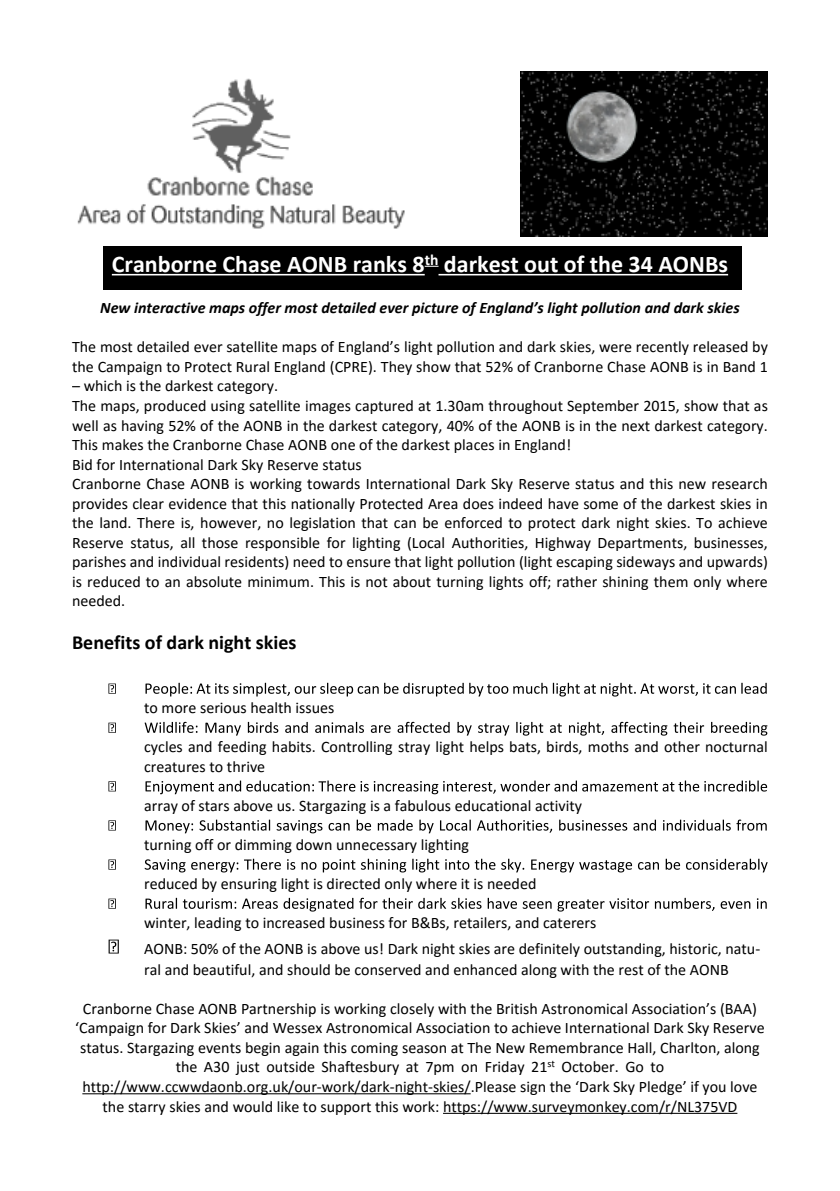
<style>
.page{position:relative;width:840px;height:1191px;background:#fff}
.page>*{position:absolute;margin:0;border:0;box-sizing:border-box;transform-origin:0 0}
.t1{font:700 24px "Calibri";color:#fff}
.t2{font:700 20px "Calibri";color:#000}
.t3{font:16px/19.6px "Calibri";color:#000}
.t4{font:italic 700 16px "Calibri";color:#000}
</style>
<div class="page">
<div style="left:103px;top:246px;width:638px;height:43px;background:#000"></div>
<hr style="left:112px;top:274px;width:312px;height:1px;background:#fff">
<svg style="left:424px;top:266px;width:14px;height:1px"></svg>
<hr style="left:438px;top:274px;width:289px;height:1px;background:#fff">
<svg style="left:108px;top:683px;width:8px;height:10px"></svg>
<svg style="left:145px;top:683px;width:233px;height:13px"></svg>
<svg style="left:384px;top:683px;width:79px;height:13px"></svg>
<svg style="left:469px;top:683px;width:266px;height:13px"></svg>
<svg style="left:741px;top:683px;width:25px;height:11px"></svg>
<svg style="left:108px;top:722px;width:8px;height:10px"></svg>
<svg style="left:144px;top:722px;width:53px;height:11px"></svg>
<svg style="left:205px;top:722px;width:36px;height:13px"></svg>
<svg style="left:248px;top:722px;width:30px;height:11px"></svg>
<svg style="left:285px;top:722px;width:22px;height:11px"></svg>
<svg style="left:315px;top:722px;width:49px;height:11px"></svg>
<svg style="left:370px;top:725px;width:20px;height:8px"></svg>
<svg style="left:397px;top:722px;width:52px;height:11px"></svg>
<svg style="left:457px;top:722px;width:14px;height:13px"></svg>
<svg style="left:478px;top:723px;width:31px;height:12px"></svg>
<svg style="left:516px;top:722px;width:27px;height:13px"></svg>
<svg style="left:550px;top:723px;width:11px;height:10px"></svg>
<svg style="left:569px;top:722px;width:34px;height:13px"></svg>
<svg style="left:611px;top:722px;width:56px;height:13px"></svg>
<svg style="left:673px;top:722px;width:30px;height:11px"></svg>
<svg style="left:711px;top:722px;width:56px;height:13px"></svg>
<svg style="left:108px;top:781px;width:8px;height:10px"></svg>
<svg style="left:145px;top:780px;width:431px;height:14px"></svg>
<svg style="left:582px;top:780px;width:116px;height:11px"></svg>
<svg style="left:704px;top:780px;width:62px;height:11px"></svg>
<svg style="left:108px;top:820px;width:8px;height:10px"></svg>
<svg style="left:145px;top:820px;width:48px;height:13px"></svg>
<svg style="left:199px;top:819px;width:71px;height:11px"></svg>
<svg style="left:276px;top:820px;width:46px;height:13px"></svg>
<svg style="left:328px;top:823px;width:21px;height:7px"></svg>
<svg style="left:356px;top:819px;width:15px;height:11px"></svg>
<svg style="left:377px;top:819px;width:35px;height:11px"></svg>
<svg style="left:419px;top:819px;width:14px;height:14px"></svg>
<svg style="left:440px;top:819px;width:30px;height:11px"></svg>
<svg style="left:477px;top:819px;width:75px;height:13px"></svg>
<svg style="left:559px;top:819px;width:68px;height:11px"></svg>
<svg style="left:633px;top:819px;width:22px;height:11px"></svg>
<svg style="left:663px;top:819px;width:67px;height:11px"></svg>
<svg style="left:736px;top:819px;width:30px;height:11px"></svg>
<svg style="left:108px;top:859px;width:8px;height:10px"></svg>
<svg style="left:145px;top:859px;width:40px;height:13px"></svg>
<svg style="left:191px;top:862px;width:47px;height:10px"></svg>
<svg style="left:244px;top:858px;width:37px;height:11px"></svg>
<svg style="left:287px;top:859px;width:8px;height:10px"></svg>
<svg style="left:301px;top:862px;width:15px;height:7px"></svg>
<svg style="left:322px;top:859px;width:33px;height:13px"></svg>
<svg style="left:361px;top:858px;width:45px;height:14px"></svg>
<svg style="left:412px;top:858px;width:27px;height:14px"></svg>
<svg style="left:445px;top:858px;width:50px;height:11px"></svg>
<svg style="left:501px;top:858px;width:23px;height:14px"></svg>
<svg style="left:531px;top:859px;width:100px;height:13px"></svg>
<svg style="left:638px;top:862px;width:20px;height:7px"></svg>
<svg style="left:665px;top:858px;width:14px;height:11px"></svg>
<svg style="left:686px;top:858px;width:81px;height:14px"></svg>
<svg style="left:108px;top:898px;width:8px;height:10px"></svg>
<svg style="left:145px;top:897px;width:32px;height:12px"></svg>
<svg style="left:183px;top:898px;width:53px;height:11px"></svg>
<svg style="left:242px;top:898px;width:111px;height:13px"></svg>
<svg style="left:359px;top:897px;width:53px;height:12px"></svg>
<svg style="left:418px;top:897px;width:63px;height:12px"></svg>
<svg style="left:487px;top:897px;width:29px;height:12px"></svg>
<svg style="left:522px;top:901px;width:29px;height:8px"></svg>
<svg style="left:557px;top:898px;width:91px;height:13px"></svg>
<svg style="left:654px;top:897px;width:60px;height:14px"></svg>
<svg style="left:720px;top:901px;width:30px;height:8px"></svg>
<svg style="left:756px;top:898px;width:10px;height:10px"></svg>
<svg style="left:108px;top:939px;width:11px;height:14px"></svg>
<hr style="left:82px;top:1093px;width:388px;height:1px;background:#000">
<hr style="left:443px;top:1112px;width:294px;height:1px;background:#000">
<img style="left:520px;top:72px;width:247px;height:165px">
<img style="left:78px;top:78px;width:326px;height:150px">
<h1 class="t1" style="left:112px;top:254px;width:617px">Cranborne Chase AONB ranks 8<sup>th</sup> darkest out of the 34 AONBs</h1>
<p class="t4" style="left:100px;top:301px;width:640px">New interactive maps offer most detailed ever picture of England’s light pollution and dark skies</p>
<p class="t3" style="left:72px;top:338px;width:697px">The most detailed ever satellite maps of England’s light pollution and dark skies, were recently released by the Campaign to Protect Rural England (CPRE). They show that 52% of Cranborne Chase AONB is in Band 1</p>
<p class="t3" style="left:72px;top:377px;width:697px">– which is the darkest category.<br>The maps, produced using satellite images captured at 1.30am throughout September 2015, show that as well as having 52% of the AONB in the darkest category, 40% of the AONB is in the next darkest category.<br>This makes the Cranborne Chase AONB one of the darkest places in England!<br>Bid for International Dark Sky Reserve status<br>Cranborne Chase AONB is working towards International Dark Sky Reserve status and this new research provides clear evidence that this nationally Protected Area does indeed have some of the darkest skies in the land. There is, however, no legislation that can be enforced to protect dark night skies. To achieve Reserve status, all those responsible for lighting (Local Authorities, Highway Departments, businesses, parishes and individual residents) need to ensure that light pollution (light escaping sideways and upwards) is reduced to an absolute minimum. This is not about turning lights off; rather shining them only where needed.</p>
<p class="t2" style="left:72px;top:634px;width:226px">Benefits of dark night skies</p>
<p class="t3" style="left:144px;top:699px;width:192px">to more serious health issues</p>
<p class="t3" style="left:144px;top:738px;width:625px">cycles and feeding habits. Controlling stray light helps bats, birds, moths and other nocturnal creatures to thrive</p>
<p class="t3" style="left:144px;top:797px;width:439px">array of stars above us. Stargazing is a fabulous educational activity</p>
<p class="t3" style="left:144px;top:836px;width:326px">turning off or dimming down unnecessary lighting</p>
<p class="t3" style="left:144px;top:875px;width:393px">reduced by ensuring light is directed only where it is needed</p>
<p class="t3" style="left:144px;top:911px;width:617px;line-height:25.2px">winter, leading to increased business for B&amp;Bs, retailers, and caterers<br>AONB: 50% of the AONB is above us! Dark night skies are definitely outstanding, historic, natu-</p>
<p class="t3" style="left:144px;top:961px;width:585px">ral and beautiful, and should be conserved and enhanced along with the rest of the AONB</p>
<p class="t3" style="left:75px;top:1000px;width:690px;text-align:center">Cranborne Chase AONB Partnership is working closely with the British Astronomical Association’s (BAA) ‘Campaign for Dark Skies’ and Wessex Astronomical Association to achieve International Dark Sky Reserve status. Stargazing events begin again this coming season at The New Remembrance Hall, Charlton, along the A30 just outside Shaftesbury at 7pm on Friday 21<sup>st</sup> October. Go to http://www.ccwwdaonb.org.uk/our-work/dark-night-skies/.Please sign the ‘Dark Sky Pledge’ if you love the starry skies and would like to support this work: https://www.surveymonkey.com/r/NL375VD</p>
</div>
